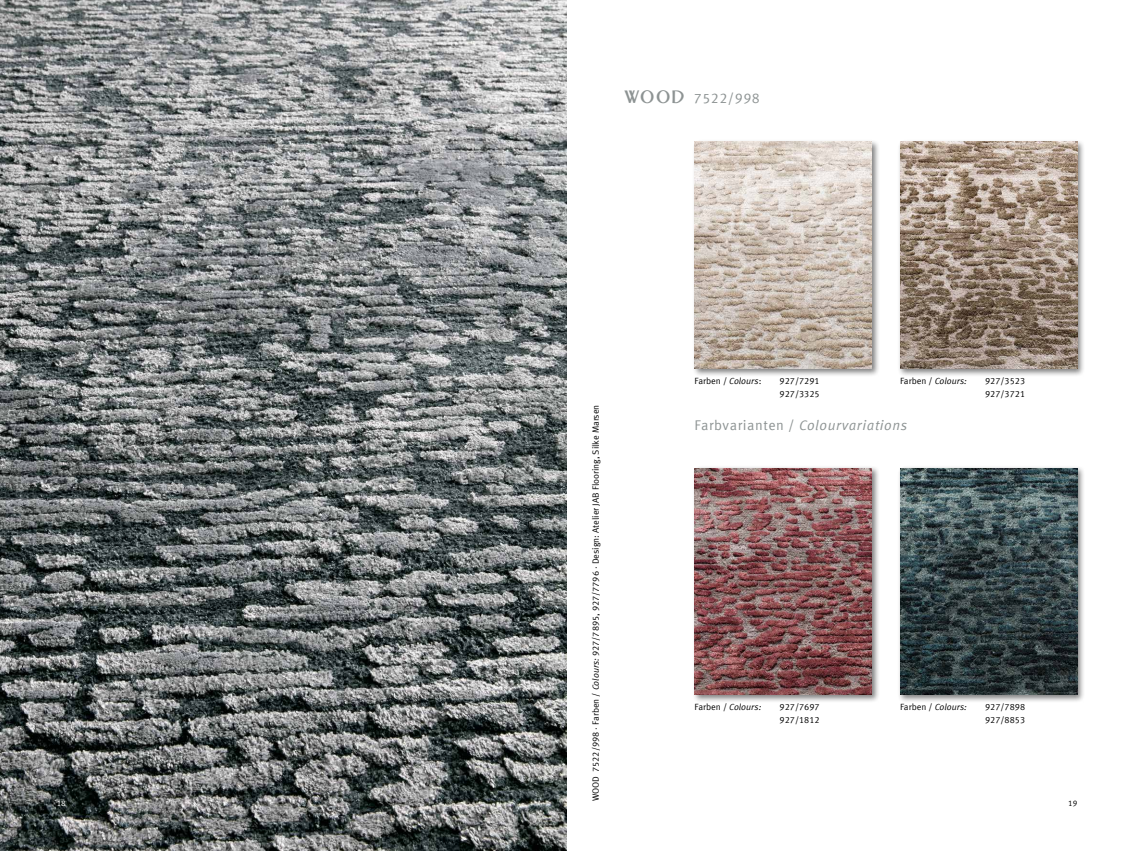
<style>
.page{position:relative;width:1134px;height:851px;background:#fff}
.page>*{position:absolute;margin:0;border:0;box-sizing:border-box;transform-origin:0 0}
.t1{font:14px "Meta Offc Norm Ita";letter-spacing:.04em;color:#8d9393}
.t2{font:14px "Meta Offc Norm";letter-spacing:.04em;color:#8d9393}
.t3{font:9px/13px "Meta Offc Norm";color:#000}
.t4{font:9px "Meta Offc Norm Ita";color:#000}
.t5{font:8px "Meta Offc Norm";color:#000}
.t6{font:8px "Meta Offc Norm";color:#fff}
.s1{font-family:"Bolton Sans";font-size:15px}
.s2{font-family:"Meta Offc Norm Ita"}
.s3{font-family:"Meta Offc Norm"}
</style>
<div class="page">
<div style="left:897px;top:139px;width:189px;height:238px;background:#000;opacity:.5"></div>
<img style="left:900px;top:142px;width:177px;height:227px">
<div style="left:897px;top:465px;width:189px;height:238px;background:#000;opacity:.5"></div>
<img style="left:900px;top:468px;width:177px;height:226px">
<div style="left:692px;top:465px;width:188px;height:238px;background:#000;opacity:.5"></div>
<img style="left:694px;top:468px;width:178px;height:226px">
<div style="left:692px;top:139px;width:188px;height:238px;background:#000;opacity:.5"></div>
<img style="left:694px;top:142px;width:178px;height:227px">
<img style="left:0;top:0;width:567px;height:850px">
<p class="t6" style="left:57px;top:798px;width:11px">18</p>
<h1 class="t2" style="left:624px;top:90px;width:138px"><span class="s1">WOOD</span> 7522/998</h1>
<p class="t3" style="left:589px;top:801px;width:398px;rotate:-90deg">WOOD 7522/998 · Farben / <span class="s2">Colours:</span> 927/7895, 927/7796 · Design: Atelier JAB Flooring, Silke Marsen</p>
<p class="t3" style="left:694px;top:374px;width:68px">Farben / <span class="s2">Colours</span>:</p>
<p class="t3" style="left:780px;top:374px;width:42px">927/7291<br>927/3325</p>
<p class="t4" style="left:900px;top:376px;width:68px"><span class="s3">Farben /</span> Colours:</p>
<p class="t3" style="left:985px;top:374px;width:42px">927/3523<br>927/3721</p>
<h1 class="t1" style="left:694px;top:417px;width:214px"><span class="s3">Farbvarianten /</span> Colourvariations</h1>
<p class="t4" style="left:694px;top:702px;width:68px"><span class="s3">Farben /</span> Colours:</p>
<p class="t3" style="left:780px;top:700px;width:42px">927/7697<br>927/1812</p>
<p class="t4" style="left:900px;top:701px;width:68px"><span class="s3">Farben /</span> Colours:</p>
<p class="t3" style="left:985px;top:700px;width:42px">927/7898<br>927/8853</p>
<p class="t5" style="left:1068px;top:798px;width:11px">19</p>
</div>
